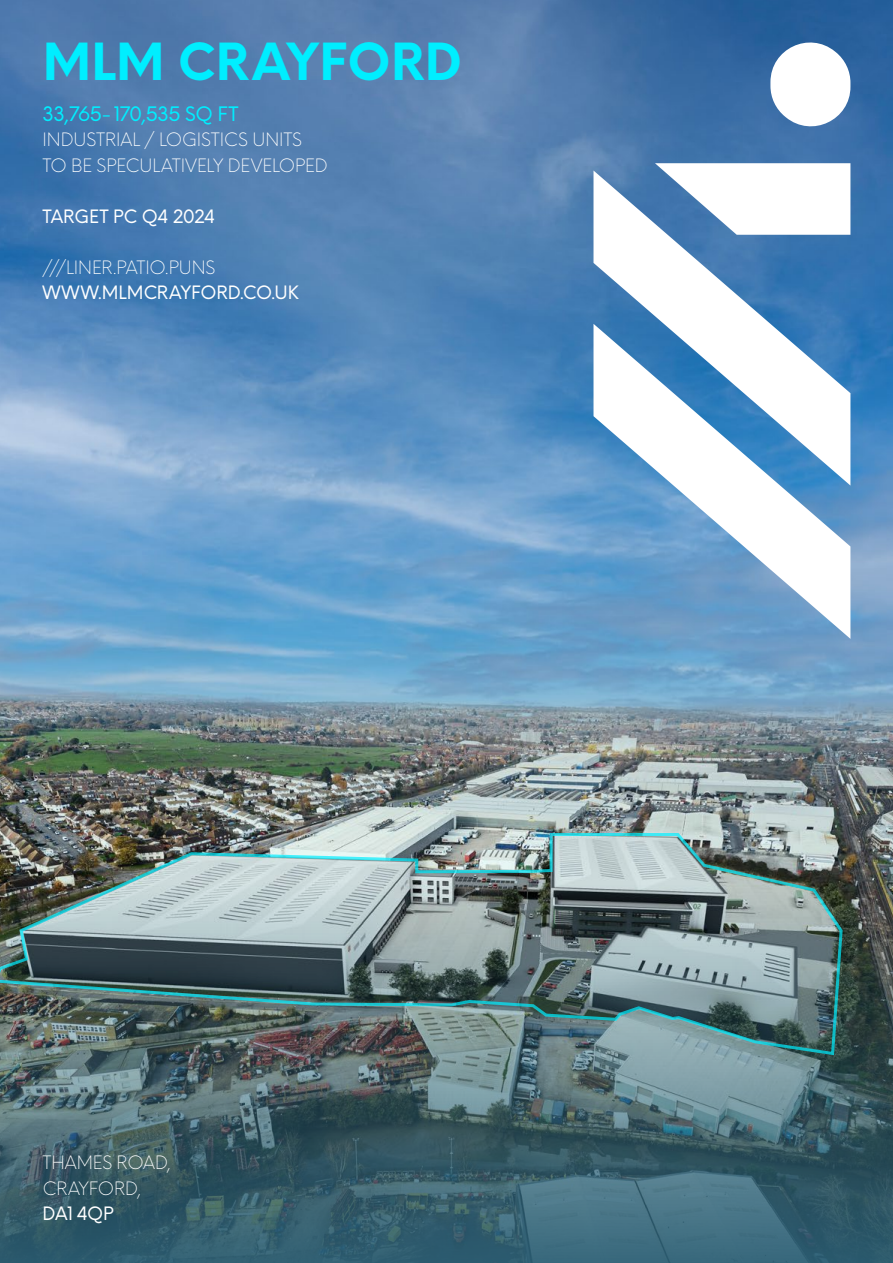
<style>
.page{position:relative;width:893px;height:1263px;background:#fff}
.page>*{position:absolute;margin:0;border:0;box-sizing:border-box;transform-origin:0 0}
.t1{font:700 49.95px "Neue Einstellung";letter-spacing:.005em;color:#0ef}
.t2{font:19.5px "Neue Einstellung";letter-spacing:-.025em;color:#0ef}
.t3{font:300 18px/25.5px "Neue Einstellung";letter-spacing:-.005em;color:#fff}
.t4{font:18px "Neue Einstellung";letter-spacing:-.01em;color:#fff}
</style>
<div class="page">
<img style="left:0;top:0;width:893px;height:585px">
<img style="left:0;top:585px;width:893px;height:678px">
<svg style="left:770px;top:30px;width:80px;height:108px"></svg>
<svg style="left:593px;top:486px;width:257px;height:153px"></svg>
<svg style="left:593px;top:171px;width:257px;height:315px"></svg>
<svg style="left:655px;top:163px;width:195px;height:72px"></svg>
<img style="left:0;top:831px;width:844px;height:226px">
<h1 class="t1" style="left:43px;top:28px;width:421px">MLM CRAYFORD</h1>
<p class="t2" style="left:42px;top:101px;width:198px">33,765- 170,535 SQ FT</p>
<p class="t3" style="left:42px;top:127px;width:287px">INDUSTRIAL / LOGISTICS UNITS<br>TO BE SPECULATIVELY DEVELOPED</p>
<p class="t4" style="left:42px;top:205px;width:174px">TARGET PC Q4 2024</p>
<p class="t3" style="left:42px;top:255px;width:175px">///LINER.PATIO.PUNS</p>
<p class="t4" style="left:42px;top:281px;width:258px">WWW.MLMCRAYFORD.CO.UK</p>
<p class="t3" style="left:42px;top:1150px;width:130px">THAMES ROAD,<br>CRAYFORD,</p>
<p class="t4" style="left:42px;top:1202px;width:73px">DA1 4QP</p>
</div>
